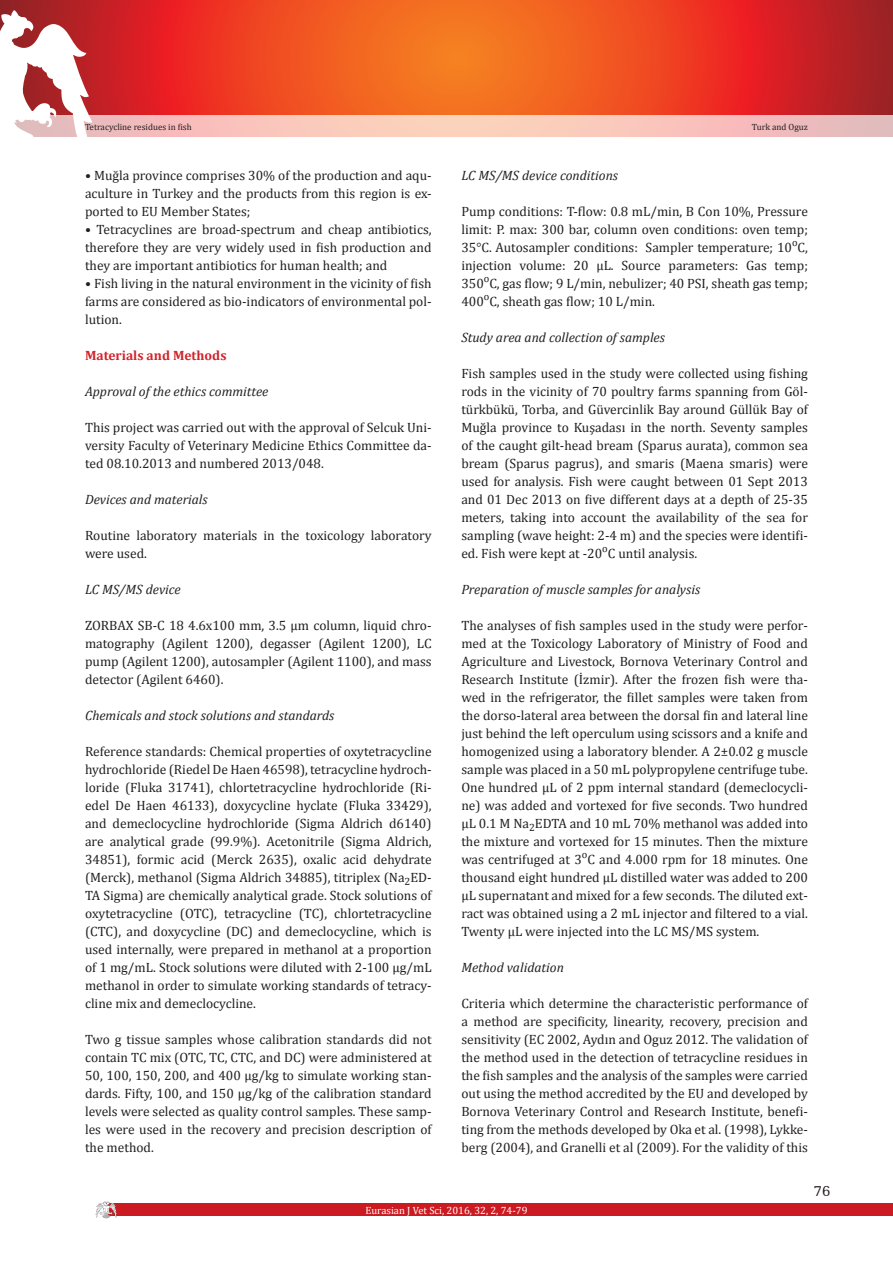
<style>
.page{position:relative;width:893px;height:1263px;background:#fff}
.page>*{position:absolute;margin:0;border:0;box-sizing:border-box;transform-origin:0 0}
.t1{font:15px "Humanist Slabserif 712 BT";color:#231f20}
.t2{font:13.5px/18px "Cambria";color:#231f20;text-align:justify}
.t3{font:italic 13.5px "Cambria";color:#231f20}
.t4{font:700 13.5px "Cambria";color:#d1232a}
.t5{font:10.5px "Cambria";color:#fff}
.t6{font:9px "Cambria";color:#231f20}
</style>
<div class="page">
<svg style="left:0;top:0;width:893px;height:115px;background:#e44422"></svg>
<div style="left:106px;top:1203px;width:787px;height:13px;background:#cb1a21"></div>
<svg style="left:0;top:10px;width:92px;height:127px"></svg>
<svg style="left:96px;top:1201px;width:21px;height:17px"></svg>
<svg style="left:0;top:115px;width:893px;height:21px;background:#f5c7bf"></svg>
<p class="t6" style="left:85px;top:121px;width:108px">Tetracycline residues in fish</p>
<p class="t6" style="left:752px;top:121px;width:58px">Turk and Oguz</p>
<p class="t2" style="left:85px;top:166px;width:348px">• Muğla province comprises 30% of the production and aqu&shy;aculture in Turkey and the products from this region is ex&shy;ported to EU Member States;</p>
<p class="t2" style="left:85px;top:220px;width:348px">• Tetracyclines are broad-spectrum and cheap antibiotics, therefore they are very widely used in fish production and they are important antibiotics for human health; and</p>
<p class="t2" style="left:85px;top:274px;width:348px">• Fish living in the natural environment in the vicinity of fish farms are considered as bio-indicators of environmental pol&shy;lution.</p>
<p class="t4" style="left:85px;top:346px;width:143px">Materials and Methods</p>
<p class="t3" style="left:85px;top:382px;width:185px">Approval of the ethics committee</p>
<p class="t2" style="left:85px;top:418px;width:348px">This project was carried out with the approval of Selcuk Uni&shy;versity Faculty of Veterinary Medicine Ethics Committee da&shy;ted 08.10.2013 and numbered 2013/048.</p>
<p class="t3" style="left:85px;top:490px;width:124px">Devices and materials</p>
<p class="t2" style="left:85px;top:526px;width:348px">Routine laboratory materials in the toxicology laboratory were used.</p>
<p class="t3" style="left:85px;top:580px;width:97px">LC MS/MS device</p>
<p class="t2" style="left:85px;top:616px;width:348px">ZORBAX SB-C 18 4.6x100 mm, 3.5 µm column, liquid chro&shy;matography (Agilent 1200), degasser (Agilent 1200), LC pump (Agilent 1200), autosampler (Agilent 1100), and mass detector (Agilent 6460).</p>
<p class="t3" style="left:85px;top:706px;width:251px">Chemicals and stock solutions and standards</p>
<p class="t2" style="left:85px;top:742px;width:348px">Reference standards: Chemical properties of oxytetracycline hydrochloride (Riedel De Haen 46598), tetracycline hydroch&shy;loride (Fluka 31741), chlortetracycline hydrochloride (Ri&shy;edel De Haen 46133), doxycycline hyclate (Fluka 33429), and demeclocycline hydrochloride (Sigma Aldrich d6140) are analytical grade (99.9%). Acetonitrile (Sigma Aldrich, 34851), formic acid (Merck 2635), oxalic acid dehydrate (Merck), methanol (Sigma Aldrich 34885), titriplex (Na<sub>2</sub>ED-TA Sigma) are chemically analytical grade. Stock solutions of oxytetracycline (OTC), tetracycline (TC), chlortetracycline (CTC), and doxycycline (DC) and demeclocycline, which is used internally, were prepared in methanol at a proportion of 1 mg/mL. Stock solutions were diluted with 2-100 µg/mL methanol in order to simulate working standards of tetracy&shy;cline mix and demeclocycline.</p>
<p class="t2" style="left:85px;top:1030px;width:348px">Two g tissue samples whose calibration standards did not contain TC mix (OTC, TC, CTC, and DC) were administered at 50, 100, 150, 200, and 400 µg/kg to simulate working stan&shy;dards. Fifty, 100, and 150 µg/kg of the calibration standard levels were selected as quality control samples. These samp&shy;les were used in the recovery and precision description of the method.</p>
<p class="t3" style="left:461px;top:166px;width:158px">LC MS/MS device conditions</p>
<p class="t2" style="left:461px;top:202px;width:348px">Pump conditions: T-flow: 0.8 mL/min, B Con 10%, Pressure limit: P. max: 300 bar, column oven conditions: oven temp; 35°C. Autosampler conditions: Sampler temperature; 10<sup>o</sup>C, injection volume: 20 µL. Source parameters: Gas temp; 350<sup>o</sup>C, gas flow; 9 L/min, nebulizer; 40 PSI, sheath gas temp; 400<sup>o</sup>C, sheath gas flow; 10 L/min.</p>
<p class="t3" style="left:461px;top:328px;width:205px">Study area and collection of samples</p>
<p class="t2" style="left:461px;top:364px;width:348px">Fish samples used in the study were collected using fishing rods in the vicinity of 70 poultry farms spanning from Göl&shy;türkbükü, Torba, and Güvercinlik Bay around Güllük Bay of Muğla province to Kuşadası in the north. Seventy samples of the caught gilt-head bream (Sparus aurata), common sea bream (Sparus pagrus), and smaris (Maena smaris) were used for analysis. Fish were caught between 01 Sept 2013 and 01 Dec 2013 on five different days at a depth of 25-35 meters, taking into account the availability of the sea for sampling (wave height: 2-4 m) and the species were identifi&shy;ed. Fish were kept at -20<sup>o</sup>C until analysis.</p>
<p class="t3" style="left:461px;top:580px;width:240px">Preparation of muscle samples for analysis</p>
<p class="t2" style="left:461px;top:616px;width:348px">The analyses of fish samples used in the study were perfor&shy;med at the Toxicology Laboratory of Ministry of Food and Agriculture and Livestock, Bornova Veterinary Control and Research Institute (İzmir). After the frozen fish were tha&shy;wed in the refrigerator, the fillet samples were taken from the dorso-lateral area between the dorsal fin and lateral line just behind the left operculum using scissors and a knife and homogenized using a laboratory blender. A 2±0.02 g muscle sample was placed in a 50 mL polypropylene centrifuge tube.<br>One hundred μL of 2 ppm internal standard (demeclocycli&shy;ne) was added and vortexed for five seconds. Two hundred µL 0.1 M Na<sub>2</sub>EDTA and 10 mL 70% methanol was added into the mixture and vortexed for 15 minutes. Then the mixture was centrifuged at 3<sup>o</sup>C and 4.000 rpm for 18 minutes. One thousand eight hundred µL distilled water was added to 200 µL supernatant and mixed for a few seconds. The diluted ext&shy;ract was obtained using a 2 mL injector and filtered to a vial.<br>Twenty μL were injected into the LC MS/MS system.</p>
<p class="t3" style="left:461px;top:958px;width:104px">Method validation</p>
<p class="t2" style="left:461px;top:994px;width:348px">Criteria which determine the characteristic performance of a method are specificity, linearity, recovery, precision and sensitivity (EC 2002, Aydın and Oguz 2012. The validation of the method used in the detection of tetracycline residues in the fish samples and the analysis of the samples were carried out using the method accredited by the EU and developed by Bornova Veterinary Control and Research Institute, benefi&shy;ting from the methods developed by Oka et al. (1998), Lykke&shy;berg (2004), and Granelli et al (2009). For the validity of this</p>
<p class="t5" style="left:365px;top:1204px;width:163px">Eurasian J Vet Sci, 2016, 32, 2, 74-79</p>
<p class="t1" style="left:814px;top:1181px;width:18px">76</p>
</div>
